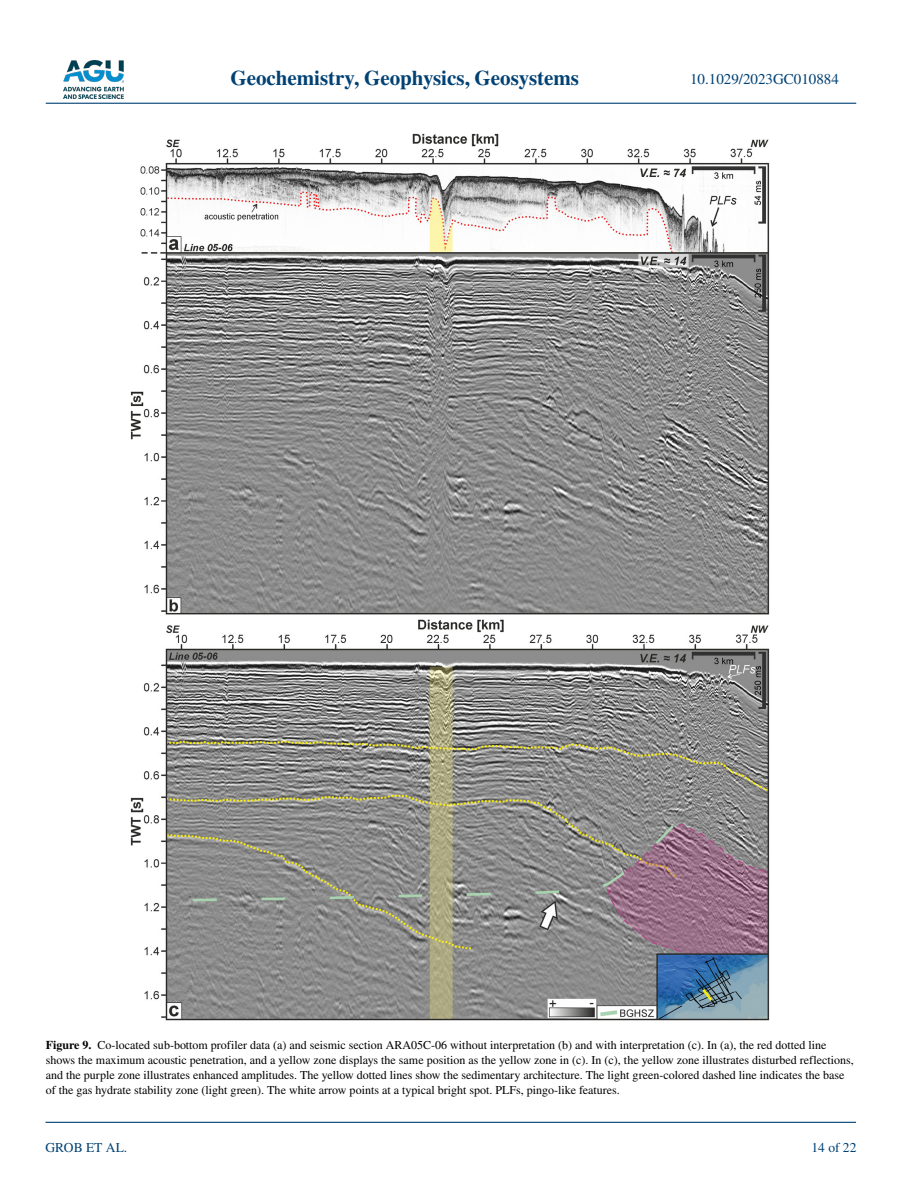
<style>
.page{position:relative;width:902px;height:1183px;background:#fff}
.page>*{position:absolute;margin:0;border:0;box-sizing:border-box;transform-origin:0 0}
.t1{font:700 21px "STIX";color:#004174}
.t2{font:15px "STIX";color:#004174}
.t3{font:13.5px "STIX";color:#004174}
.t4{font:12px/15px "STIX";color:#000}
.s1{font-weight:700}
</style>
<div class="page">
<img style="left:63px;top:60px;width:60px;height:39px">
<hr style="left:46px;top:103px;width:810px;height:1px;background:#004174">
<hr style="left:45px;top:1121px;width:810px;height:1px;background:#004174">
<img style="left:131px;top:134px;width:638px;height:886px">
<h1 class="t1" style="left:230px;top:66px;width:350px">Geochemistry, Geophysics, Geosystems</h1>
<p class="t2" style="left:690px;top:69px;width:150px">10.1029/2023GC010884</p>
<p class="t4" style="left:46px;top:1037px;width:809px"><span class="s1">Figure 9.</span> Co-located sub-bottom profiler data (a) and seismic section ARA05C-06 without interpretation (b) and with interpretation (c). In (a), the red dotted line shows the maximum acoustic penetration, and a yellow zone displays the same position as the yellow zone in (c). In (c), the yellow zone illustrates disturbed reflections, and the purple zone illustrates enhanced amplitudes. The yellow dotted lines show the sedimentary architecture. The light green-colored dashed line indicates the base of the gas hydrate stability zone (light green). The white arrow points at a typical bright spot. PLFs, pingo-like features.</p>
<p class="t3" style="left:45px;top:1138px;width:83px">GROB ET AL.</p>
<p class="t3" style="left:811px;top:1138px;width:46px">14 of 22</p>
</div>
